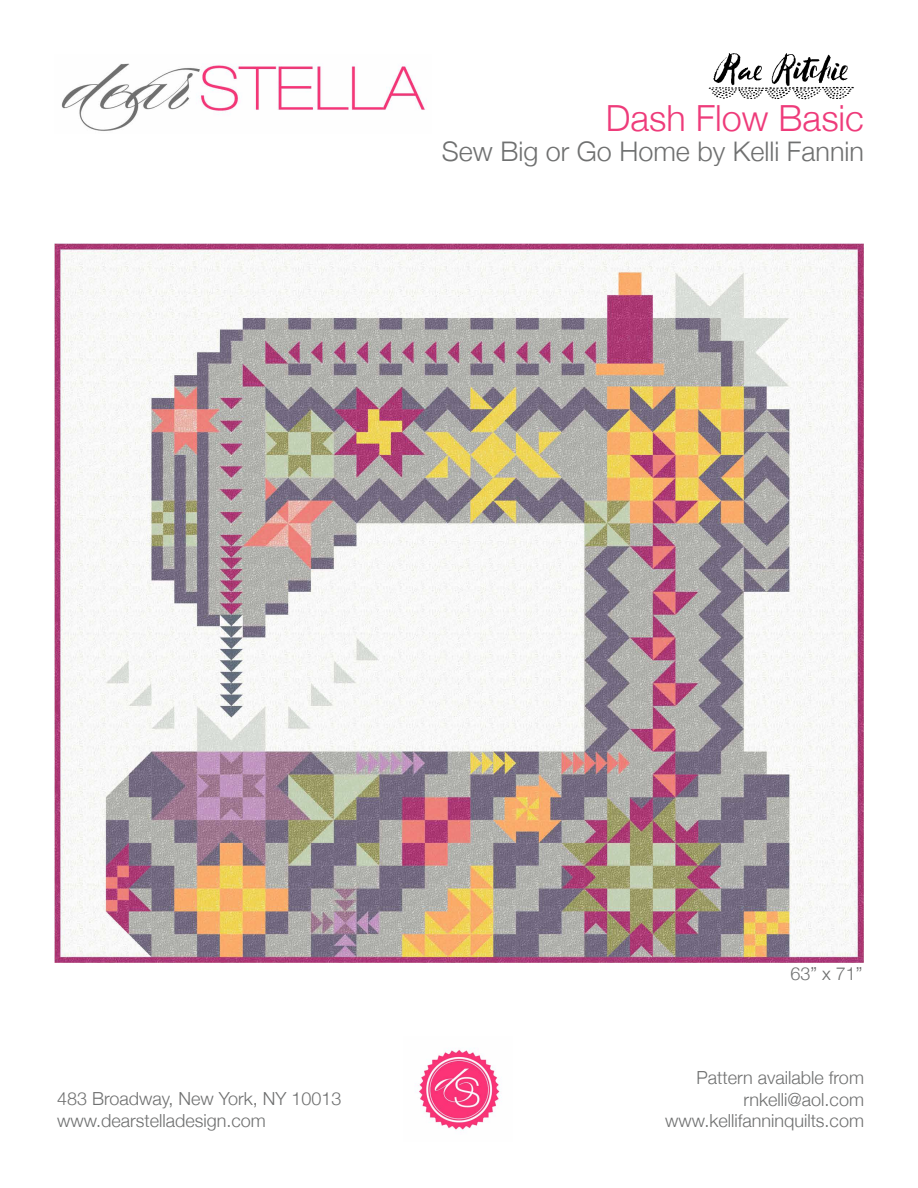
<style>
.page{position:relative;width:918px;height:1188px;background:#fff}
.page>*{position:absolute;margin:0;border:0;box-sizing:border-box;transform-origin:0 0}
.t1{font:300 36px "Helvetica Neue";color:#ee3b7a}
.t2{font:300 27px "Helvetica Neue";color:#6f7070}
.t3{font:300 18px/21.6px "Helvetica Neue";color:#6f7070}
</style>
<div class="page">
<img style="left:61px;top:63px;width:365px;height:68px">
<img style="left:415px;top:1048px;width:87px;height:83px">
<img style="left:54px;top:244px;width:810px;height:718px">
<img style="left:708px;top:53px;width:146px;height:47px">
<h1 class="t1" style="left:606px;top:90px;width:260px">Dash Flow Basic</h1>
<h2 class="t2" style="left:442px;top:130px;width:424px">Sew Big or Go Home by Kelli Fannin</h2>
<p class="t3" style="left:57px;top:1087px;width:286px">483 Broadway, New York, NY 10013 www.dearstelladesign.com</p>
<p class="t3" style="left:790px;top:961px;width:74px">63” x 71”</p>
<p class="t3" style="left:665px;top:1066px;width:200px;text-align:right">Pattern available from rnkelli@aol.com www.kellifanninquilts.com</p>
</div>
